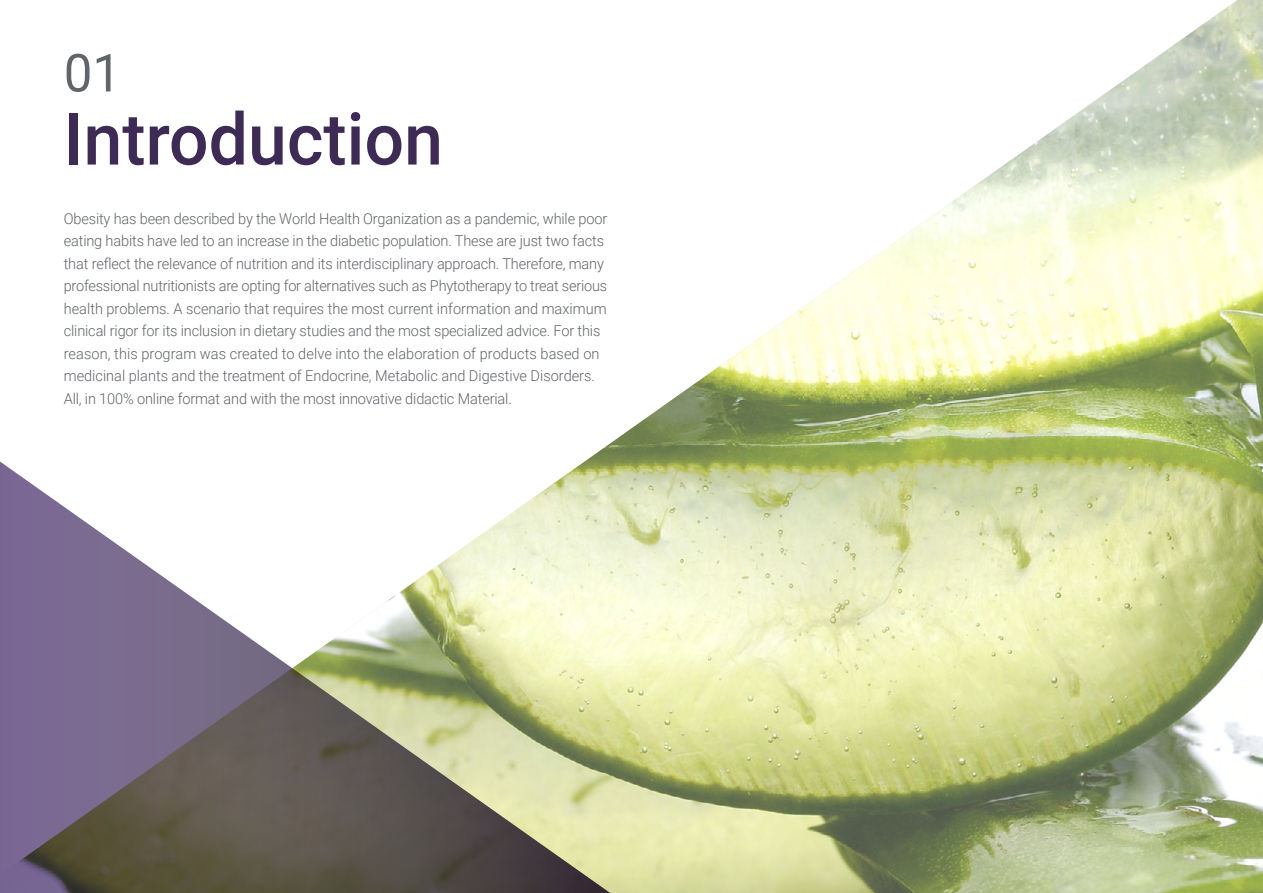
<style>
.page{position:relative;width:1263px;height:893px;background:#fff}
.page>*{position:absolute;margin:0;border:0;box-sizing:border-box;transform-origin:0 0}
.t1{font:500 72px "Roboto";color:#3d2b56}
.t2{font:52.5px "Roboto";color:#61646a}
.t3{font:300 15px/22.5px "Roboto";letter-spacing:-.01em;color:#61646a}
</style>
<div class="page">
<img style="left:606px;top:0;width:657px;height:893px">
<svg style="left:0;top:446px;width:640px;height:447px"></svg>
<h2 class="t2" style="left:64px;top:36px;width:59px">01</h2>
<h1 class="t1" style="left:64px;top:89px;width:381px">Introduction</h1>
<p class="t3" style="left:64px;top:207px;width:545px">Obesity has been described by the World Health Organization as a pandemic, while poor eating habits have led to an increase in the diabetic population. These are just two facts that reflect the relevance of nutrition and its interdisciplinary approach. Therefore, many professional nutritionists are opting for alternatives such as Phytotherapy to treat serious health problems. A scenario that requires the most current information and maximum clinical rigor for its inclusion in dietary studies and the most specialized advice. For this reason, this program was created to delve into the elaboration of products based on medicinal plants and the treatment of Endocrine, Metabolic and Digestive Disorders.<br>All, in 100% online format and with the most innovative didactic Material.</p>
</div>
